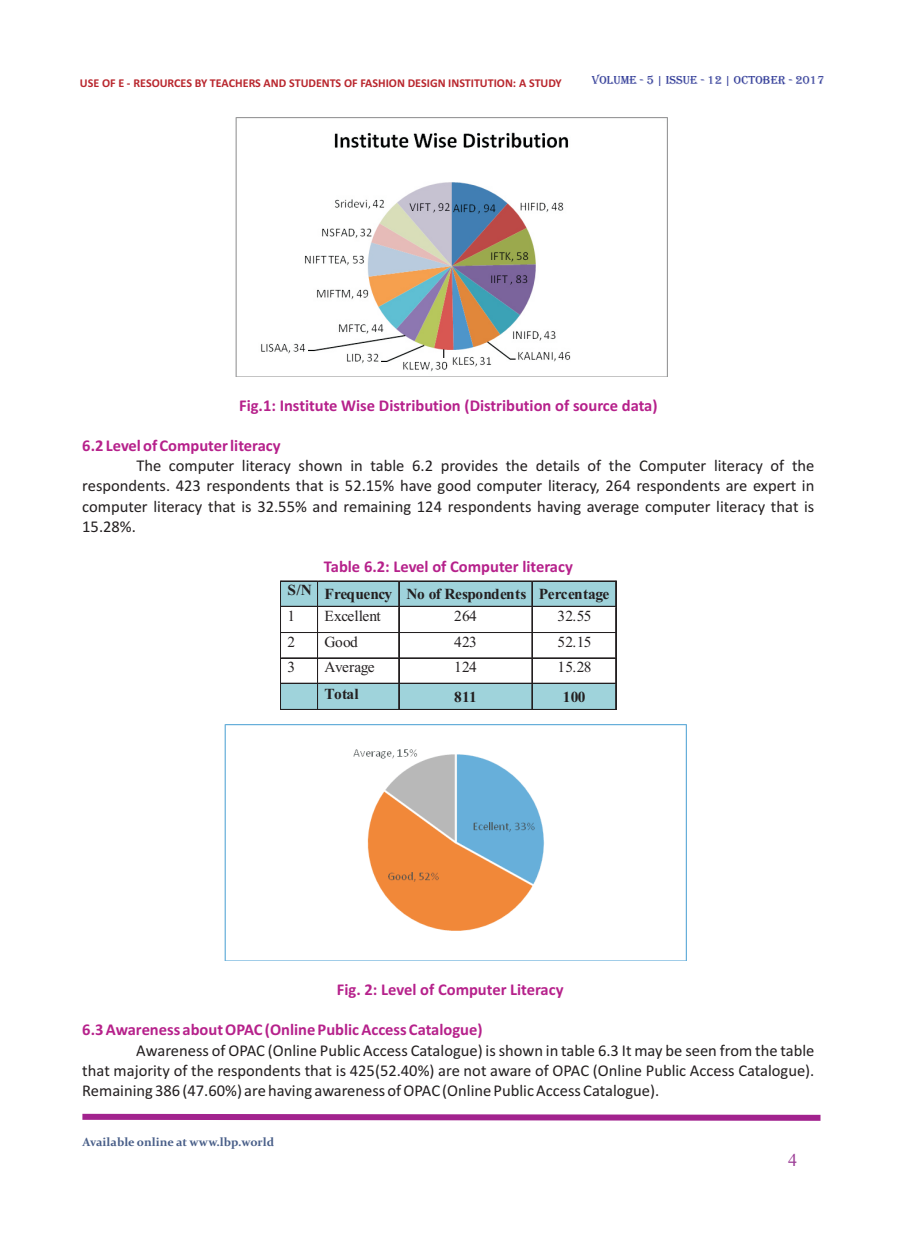
<style>
.page{position:relative;width:898px;height:1242px;background:#fff}
.page>*{position:absolute;margin:0;border:0;box-sizing:border-box;transform-origin:0 0}
.t1{font:18px "Times New Roman";color:#9c3d96}
.t2{font:16.5px/20.1px "Calibri";color:#231f20;text-align:justify}
.t3{font:700 16.5px "Calibri";color:#b6218b}
.t4{font:700 15.3px "Times New Roman";letter-spacing:-.035em;color:#231f20}
.t5{font:15.3px "Times New Roman";letter-spacing:-.035em;color:#231f20}
.t6{font:700 12px "Calibri";color:#b9272e}
.t7{font:700 12px "Constantia";color:#485e88}
.t8{font:12px "Algerian";color:#2a3594}
</style>
<div class="page">
<svg style="left:82px;top:1113px;width:739px;height:8px;background:#b959aa"></svg>
<img style="left:235px;top:117px;width:432px;height:259px">
<div style="left:281px;top:582px;width:6px;height:17px;background:#9fd3db"></div>
<div style="left:311px;top:582px;width:6px;height:17px;background:#9fd3db"></div>
<div style="left:281px;top:599px;width:36px;height:7px;background:#9fd3db"></div>
<div style="left:287px;top:582px;width:24px;height:17px;background:#9fd3db"></div>
<hr style="left:318px;top:582px;width:80px;height:3px;background:#9fd3db">
<div style="left:318px;top:585px;width:6px;height:17px;background:#9fd3db"></div>
<div style="left:392px;top:585px;width:6px;height:17px;background:#9fd3db"></div>
<svg style="left:318px;top:602px;width:80px;height:4px"></svg>
<div style="left:324px;top:585px;width:68px;height:17px;background:#9fd3db"></div>
<hr style="left:399px;top:582px;width:132px;height:3px;background:#9fd3db">
<div style="left:399px;top:585px;width:7px;height:17px;background:#9fd3db"></div>
<div style="left:525px;top:585px;width:6px;height:17px;background:#9fd3db"></div>
<svg style="left:399px;top:602px;width:132px;height:4px"></svg>
<div style="left:406px;top:585px;width:119px;height:17px;background:#9fd3db"></div>
<hr style="left:532px;top:582px;width:83px;height:3px;background:#9fd3db">
<div style="left:532px;top:585px;width:6px;height:17px;background:#9fd3db"></div>
<div style="left:609px;top:585px;width:6px;height:17px;background:#9fd3db"></div>
<svg style="left:532px;top:602px;width:83px;height:4px"></svg>
<div style="left:538px;top:585px;width:71px;height:17px;background:#9fd3db"></div>
<hr style="left:281px;top:581px;width:36px;height:1px;background:#231f20">
<hr style="left:318px;top:581px;width:80px;height:1px;background:#231f20">
<hr style="left:399px;top:581px;width:132px;height:1px;background:#231f20">
<hr style="left:532px;top:581px;width:83px;height:1px;background:#231f20">
<hr style="left:281px;top:606px;width:36px;height:1px;background:#231f20">
<hr style="left:318px;top:606px;width:80px;height:1px;background:#231f20">
<hr style="left:399px;top:606px;width:132px;height:1px;background:#231f20">
<hr style="left:532px;top:606px;width:83px;height:1px;background:#231f20">
<hr style="left:281px;top:632px;width:36px;height:1px;background:#231f20">
<hr style="left:318px;top:632px;width:80px;height:1px;background:#231f20">
<hr style="left:399px;top:632px;width:132px;height:1px;background:#231f20">
<hr style="left:532px;top:632px;width:83px;height:1px;background:#231f20">
<hr style="left:281px;top:658px;width:36px;height:1px;background:#231f20">
<hr style="left:281px;top:657px;width:36px;height:1px;background:#231f20">
<hr style="left:318px;top:658px;width:80px;height:1px;background:#231f20">
<hr style="left:318px;top:657px;width:80px;height:1px;background:#231f20">
<hr style="left:399px;top:658px;width:132px;height:1px;background:#231f20">
<hr style="left:399px;top:657px;width:132px;height:1px;background:#231f20">
<hr style="left:532px;top:658px;width:83px;height:1px;background:#231f20">
<hr style="left:532px;top:657px;width:83px;height:1px;background:#231f20">
<div style="left:281px;top:684px;width:6px;height:18px;background:#9fd3db"></div>
<div style="left:311px;top:684px;width:6px;height:18px;background:#9fd3db"></div>
<div style="left:281px;top:702px;width:36px;height:7px;background:#9fd3db"></div>
<div style="left:287px;top:684px;width:24px;height:18px;background:#9fd3db"></div>
<div style="left:318px;top:684px;width:6px;height:18px;background:#9fd3db"></div>
<div style="left:392px;top:684px;width:6px;height:18px;background:#9fd3db"></div>
<div style="left:318px;top:702px;width:80px;height:7px;background:#9fd3db"></div>
<div style="left:324px;top:684px;width:68px;height:18px;background:#9fd3db"></div>
<hr style="left:399px;top:684px;width:132px;height:3px;background:#9fd3db">
<div style="left:399px;top:687px;width:7px;height:19px;background:#9fd3db"></div>
<div style="left:525px;top:687px;width:6px;height:19px;background:#9fd3db"></div>
<hr style="left:399px;top:706px;width:132px;height:3px;background:#9fd3db">
<div style="left:406px;top:687px;width:119px;height:19px;background:#9fd3db"></div>
<hr style="left:532px;top:684px;width:83px;height:3px;background:#9fd3db">
<div style="left:532px;top:687px;width:6px;height:19px;background:#9fd3db"></div>
<div style="left:609px;top:687px;width:6px;height:19px;background:#9fd3db"></div>
<hr style="left:532px;top:706px;width:83px;height:3px;background:#9fd3db">
<div style="left:538px;top:687px;width:71px;height:19px;background:#9fd3db"></div>
<hr style="left:281px;top:683px;width:36px;height:1px;background:#231f20">
<hr style="left:318px;top:683px;width:80px;height:1px;background:#231f20">
<hr style="left:399px;top:683px;width:132px;height:1px;background:#231f20">
<hr style="left:532px;top:683px;width:83px;height:1px;background:#231f20">
<svg style="left:280px;top:581px;width:1px;height:129px"></svg>
<hr style="left:281px;top:709px;width:36px;height:1px;background:#231f20">
<svg style="left:317px;top:581px;width:1px;height:129px"></svg>
<hr style="left:318px;top:709px;width:80px;height:1px;background:#231f20">
<svg style="left:398px;top:581px;width:1px;height:129px"></svg>
<hr style="left:399px;top:709px;width:132px;height:1px;background:#231f20">
<svg style="left:531px;top:581px;width:1px;height:129px"></svg>
<hr style="left:532px;top:709px;width:83px;height:1px;background:#231f20">
<svg style="left:615px;top:581px;width:1px;height:129px"></svg>
<img style="left:224px;top:725px;width:462px;height:236px">
<p class="t6" style="left:80px;top:78px;width:483px">USE OF E - RESOURCES BY TEACHERS AND STUDENTS OF FASHION DESIGN INSTITUTION: A STUDY</p>
<p class="t8" style="left:591px;top:73px;width:234px">VOLUME - 5 | ISSUE - 12 | OCTOBER - 2017</p>
<p class="t3" style="left:239px;top:398px;width:420px">Fig.1: Institute Wise Distribution (Distribution of source data)</p>
<p class="t3" style="left:82px;top:439px;width:200px">6.2 Level of Computer literacy</p>
<p class="t2" style="left:82px;top:457px;width:733px;text-indent:54px">The computer literacy shown in table 6.2 provides the details of the Computer literacy of the respondents. 423 respondents that is 52.15% have good computer literacy, 264 respondents are expert in computer literacy that is 32.55% and remaining 124 respondents having average computer literacy that is 15.28%.</p>
<p class="t3" style="left:324px;top:559px;width:250px">Table 6.2: Level of Computer literacy</p>
<p class="t4" style="left:287px;top:588px;width:323px">S/N Frequency No of Respondents Percentage</p>
<p class="t5" style="left:287px;top:610px;width:9px">1</p>
<p class="t5" style="left:324px;top:610px;width:58px">Excellent</p>
<p class="t5" style="left:454px;top:610px;width:24px">264</p>
<p class="t5" style="left:557px;top:610px;width:36px">32.55</p>
<p class="t5" style="left:287px;top:636px;width:9px">2</p>
<p class="t5" style="left:324px;top:636px;width:35px">Good</p>
<p class="t5" style="left:454px;top:636px;width:24px">423</p>
<p class="t5" style="left:557px;top:636px;width:36px">52.15</p>
<p class="t5" style="left:287px;top:661px;width:9px">3</p>
<p class="t5" style="left:324px;top:661px;width:51px">Average</p>
<p class="t5" style="left:454px;top:661px;width:24px">124</p>
<p class="t5" style="left:557px;top:661px;width:36px">15.28</p>
<p class="t4" style="left:324px;top:688px;width:36px">Total</p>
<p class="t4" style="left:454px;top:692px;width:24px">811</p>
<p class="t4" style="left:562px;top:692px;width:24px">100</p>
<p class="t3" style="left:337px;top:982px;width:228px">Fig. 2: Level of Computer Literacy</p>
<p class="t3" style="left:82px;top:1023px;width:401px">6.3 Awareness about OPAC (Online Public Access Catalogue)</p>
<p class="t2" style="left:82px;top:1041px;width:733px;text-indent:54px">Awareness of OPAC (Online Public Access Catalogue) is shown in table 6.3 It may be seen from the table that majority of the respondents that is 425(52.40%) are not aware of OPAC (Online Public Access Catalogue).<br>Remaining 386 (47.60%) are having awareness of OPAC (Online Public Access Catalogue).</p>
<p class="t7" style="left:82px;top:1137px;width:193px">Available online at www.lbp.world</p>
<p class="t1" style="left:787px;top:1154px;width:10px">4</p>
</div>
